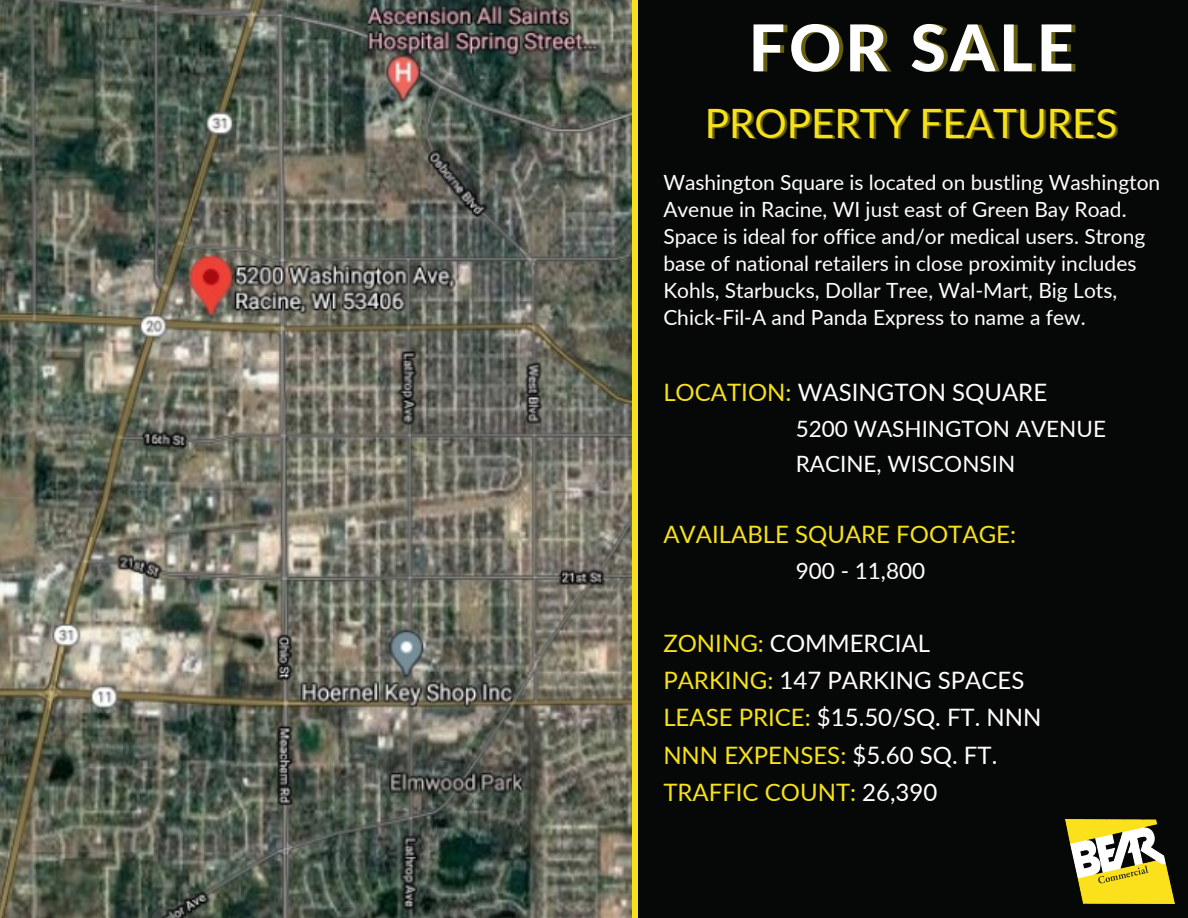
<style>
.page{position:relative;width:1188px;height:918px;background:#fff}
.page>*{position:absolute;margin:0;border:0;box-sizing:border-box;transform-origin:0 0}
.t1{font:800 64.5px "Lato";letter-spacing:.06em;color:#fff}
.t2{font:40.5px "Lato";color:#f7e21a}
.t3{font:24px/37.2px "Lato";color:#fff}
.t4{font:24px "Lato";color:#f7e21a}
.t5{font:22.5px/34.8px "Lato";color:#fff}
.t6{font:21px/27px "Lato";color:#fff}
.s1{color:#f7e21a}
</style>
<div class="page">
<img style="left:0;top:0;width:632px;height:918px">
<div style="left:633px;top:0;width:10px;height:918px;background:#f7e21a"></div>
<div style="left:638px;top:0;width:550px;height:918px;background:#060807"></div>
<img style="left:1065px;top:820px;width:109px;height:83px">
<h1 class="t1" style="left:749px;top:8px;width:327px">FOR SALE</h1>
<h2 class="t2" style="left:705px;top:98px;width:414px">PROPERTY FEATURES</h2>
<p class="t6" style="left:663px;top:168px;width:498px">Washington Square is located on bustling Washington Avenue in Racine, WI just east of Green Bay Road.<br>Space is ideal for office and/or medical users. Strong base of national retailers in close proximity includes Kohls, Starbucks, Dollar Tree, Wal-Mart, Big Lots, Chick-Fil-A and Panda Express to name a few.</p>
<p class="t3" style="left:663px;top:373px;width:385px"><span class="s1">LOCATION:</span> WASINGTON SQUARE</p>
<p class="t5" style="left:796px;top:411px;width:312px">5200 WASHINGTON AVENUE<br>RACINE, WISCONSIN</p>
<p class="t4" style="left:663px;top:519px;width:354px">AVAILABLE SQUARE FOOTAGE:</p>
<p class="t5" style="left:796px;top:553px;width:131px">900 - 11,800</p>
<p class="t3" style="left:663px;top:624px;width:380px"><span class="s1">ZONING:</span> COMMERCIAL<br><span class="s1">PARKING:</span> 147 PARKING SPACES<br><span class="s1">LEASE PRICE:</span> $15.50/SQ. FT. NNN<br><span class="s1">NNN EXPENSES:</span> $5.60 SQ. FT.<br><span class="s1">TRAFFIC COUNT:</span> 26,390</p>
</div>
